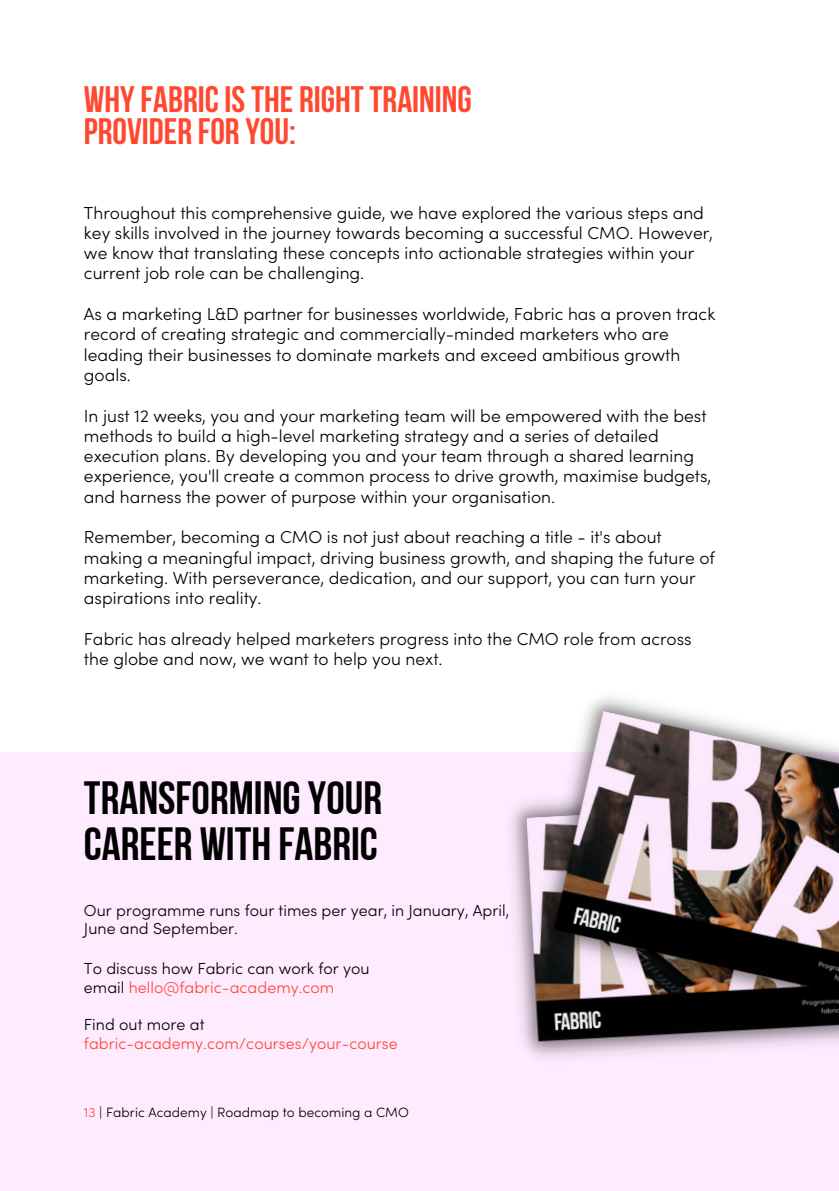
<style>
.page{position:relative;width:839px;height:1191px;background:#fff}
.page>*{position:absolute;margin:0;border:0;box-sizing:border-box;transform-origin:0 0}
.t1{font:46.6px "Bebas Neue Cyrillic";color:#000}
.t2{font:700 36.8px/31.6px "Bebas Neue";color:#ff482f}
.t3{font:300 17.4px/20.2px "Sofia Pro";color:#020203}
.t4{font:300 16px/18.6px "Sofia Pro";color:#000}
.t5{font:300 16px "Sofia Pro";color:#ff472e}
.t6{font:300 16px "Sofia Pro";color:#ff482f}
.t7{font:300 13.6px "Sofia Pro";letter-spacing:.005em;color:#000}
.s1{color:#000}
.s2{color:#ff472e}
</style>
<div class="page">
<div style="left:0;top:752px;width:838px;height:439px;background:#ffebff"></div>
<img style="left:521px;top:697px;width:317px;height:349px">
<p class="t2" style="left:84px;top:87px;width:389px">WHYFABRICISTHE RIGHTTRAINING<br>PROVIDER FOR YOU:</p>
<p class="t3" style="left:84px;top:204px;width:630px">Throughout this comprehensive guide, we have explored the various steps and key skills involved in the journey towards becoming a successful CMO. However, we know that translating these concepts into actionable strategies within your current job role can be challenging.</p>
<p class="t3" style="left:84px;top:306px;width:633px">As a marketing L&amp;D partner for businesses worldwide, Fabric has a proven track record of creating strategic and commercially-minded marketers who are leading their businesses to dominate markets and exceed ambitious growth goals.</p>
<p class="t3" style="left:84px;top:407px;width:628px">In just 12 weeks, you and your marketing team will be empowered with the best methods to build a high-level marketing strategy and a series of detailed execution plans. By developing you and your team through a shared learning experience, you'll create a common process to drive growth, maximise budgets, and harness the power of purpose within your organisation.</p>
<p class="t3" style="left:84px;top:529px;width:632px">Remember, becoming a CMO is not just about reaching a title - it's about making a meaningful impact, driving business growth, and shaping the future of marketing. With perseverance, dedication, and our support, you can turn your aspirations into reality.</p>
<p class="t3" style="left:84px;top:630px;width:609px">Fabric has already helped marketers progress into the CMO role from across the globe and now, we want to help you next.</p>
<p class="t1" style="left:84px;top:779px;width:299px">TRANSFORMINGYOUR</p>
<p class="t1" style="left:84px;top:825px;width:295px">CAREER WITH FABRIC</p>
<p class="t4" style="left:84px;top:902px;width:427px">Our programme runs four times per year, in January, April,<br>June and September.</p>
<p class="t4" style="left:84px;top:961px;width:287px">To discuss how Fabric can work for you</p>
<p class="t6" style="left:84px;top:981px;width:252px"><span class="s1">email</span> hello@fabric-academy.com</p>
<p class="t4" style="left:84px;top:1017px;width:122px">Find out more at</p>
<p class="t5" style="left:84px;top:1037px;width:315px">fabric-academy.com/courses/your-course</p>
<p class="t7" style="left:84px;top:1107px;width:326px"><span class="s2">13</span> | Fabric Academy | Roadmap to becoming a CMO</p>
</div>
